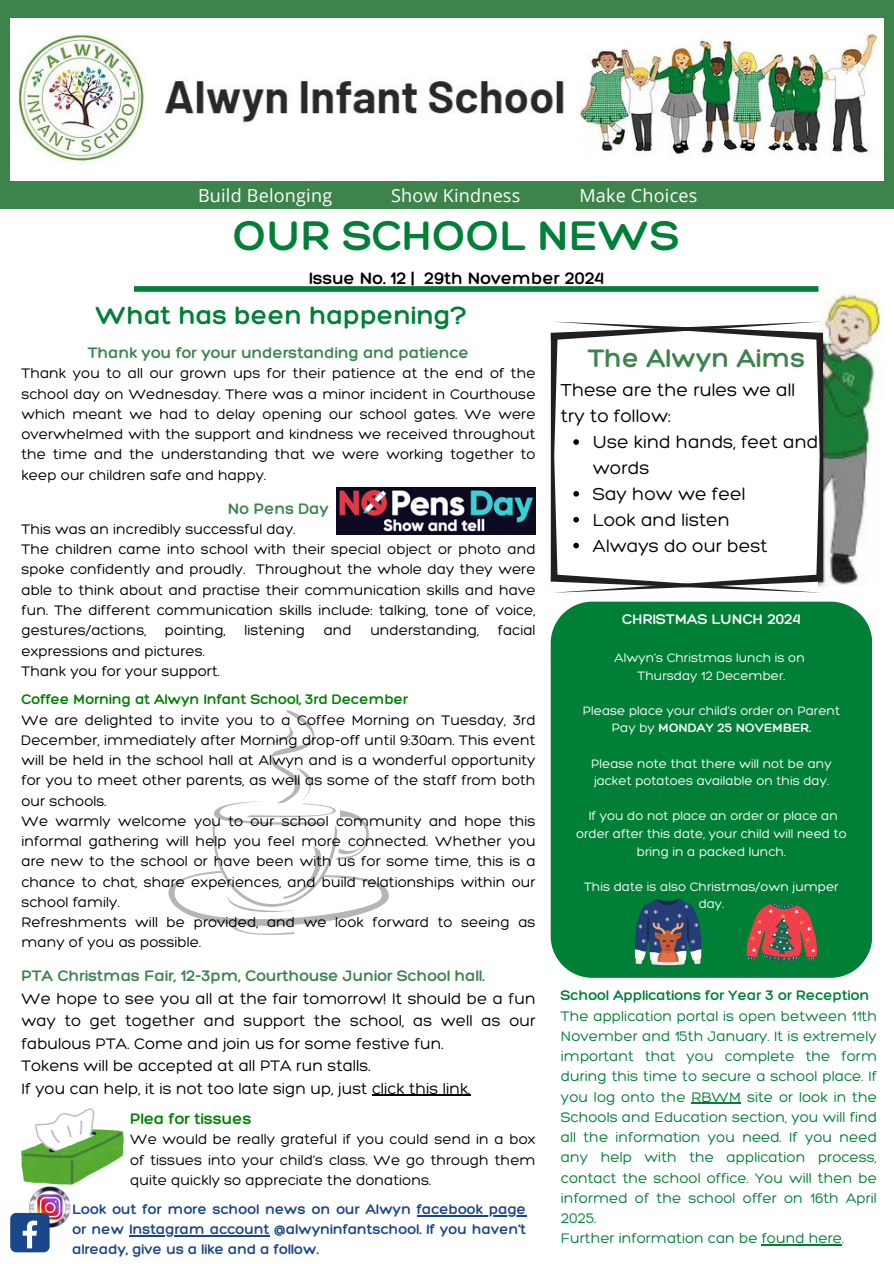
<style>
.page{position:relative;width:894px;height:1264px;background:#fff}
.page>*{position:absolute;margin:0;border:0;box-sizing:border-box;transform-origin:0 0}
.t1{font:300 45px "Hero";color:#008037}
.t2{font:300 27.45px "Hero";color:#3c844c}
.t3{font:300 27px "Hero";color:#008037}
.t4{font:300 18.75px/25.8px "Hero";color:#000}
.t5{font:18px "Open Sans";letter-spacing:.015em;color:#fff}
.t6{font:300 18px "Hero";color:#000}
.t7{font:300 16.5px/22.5px "Hero";color:#000}
.t8{font:300 16.5px "Hero";color:#3c844c}
.t9{font:300 16.5px "Hero";color:#008000}
.t10{font:300 15.15px "Hero";color:#fff}
.t11{font:300 15px/20.2px "Hero";color:#000}
.t12{font:300 15px/20.2px "Hero";color:#008037}
.t13{font:300 15px "Hero";color:#1a4789}
.t14{font:300 13.2px/17.5px "Hero";color:#fff;text-align:center}
.s1{color:#008000}
.s2{color:#3c844c}
.s3{font-style:inherit}
</style>
<div class="page">
<div style="left:0;top:0;width:893px;height:208px;background:#3c844c"></div>
<img style="left:818px;top:289px;width:65px;height:297px">
<img style="left:10px;top:19px;width:873px;height:162px">
<div style="left:134px;top:286px;width:684px;height:6px;background:#008037"></div>
<div style="left:550px;top:601px;width:322px;height:376px;background:#008037"></div>
<img style="left:29px;top:1184px;width:43px;height:44px">
<div style="left:10px;top:1212px;width:40px;height:40px;background:#1a4789;border-radius:6px"></div>
<svg style="left:23px;top:1220px;width:14px;height:28px"></svg>
<img style="left:21px;top:1108px;width:103px;height:76px">
<svg style="left:634px;top:898px;width:67px;height:67px;background:#4f6670"></svg>
<svg style="left:745px;top:902px;width:73px;height:59px;background:#8f5b4a"></svg>
<svg style="left:168px;top:710px;width:221px;height:224px"></svg>
<img style="left:336px;top:487px;width:199px;height:47px">
<svg style="left:550px;top:321px;width:272px;height:272px"></svg>
<hr style="left:417px;top:1214px;width:109px;height:1px;background:#1a4789">
<hr style="left:129px;top:1235px;width:140px;height:1px;background:#1a4789">
<hr style="left:691px;top:1102px;width:50px;height:1px;background:#008037">
<hr style="left:761px;top:1244px;width:80px;height:1px;background:#008037">
<hr style="left:372px;top:1094px;width:98px;height:1px;background:#000">
<h3 class="t5" style="left:198px;top:182px;width:136px">Build Belonging</h3>
<h3 class="t5" style="left:391px;top:182px;width:131px">Show Kindness</h3>
<h3 class="t5" style="left:579px;top:182px;width:119px">Make Choices</h3>
<p class="t1" style="left:233px;top:207px;width:448px">OUR SCHOOL NEWS</p>
<p class="t6" style="left:309px;top:267px;width:296px">Issue No. 12 | 29th November 2024</p>
<p class="t3" style="left:95px;top:298px;width:373px">What has been happening?</p>
<p class="t8" style="left:88px;top:342px;width:382px">Thank you for your understanding and patience</p>
<p class="t11" style="left:21px;top:363px;width:515px;text-align:justify">Thank you to all our grown ups for their patience at the end of the school day on Wednesday. There was a minor incident in Courthouse which meant we had to delay opening our school gates. We were overwhelmed with the support and kindness we received throughout the time and the understanding that we were working together to keep our children safe and happy.</p>
<p class="t8" style="left:228px;top:498px;width:102px">No Pens Day</p>
<p class="t11" style="left:21px;top:518px;width:515px">This was an incredibly successful day.<br>The children came into school with their special object or photo and spoke confidently and proudly. Throughout the whole day they were able to think about and practise their communication skills and have fun. The different communication skills include: talking, tone of voice, gestures/actions, pointing, listening and understanding, facial expressions and pictures.<br>Thank you for your support.</p>
<p class="t11" style="left:21px;top:689px;width:515px"><span class="s1">Coffee Morning at Alwyn Infant School, 3rd December<br></span>We are delighted to invite you to a Coffee Morning on Tuesday, 3rd December, immediately after Morning drop-off until 9:30am. This event will be held in the school hall at Alwyn and is a wonderful opportunity for you to meet other parents, as well as some of the staff from both our schools.<br>We warmly welcome you to our school community and hope this informal gathering will help you feel more connected. Whether you are new to the school or have been with us for some time, this is a chance to chat, share experiences, and build relationships within our school family.<br>Refreshments will be provided, and we look forward to seeing as many of you as possible.</p>
<p class="t7" style="left:21px;top:964px;width:515px"><span class="s2">PTA Christmas Fair, 12-3pm, Courthouse Junior School hall.<br></span>We hope to see you all at the fair tomorrow! It should be a fun way to get together and support the school, as well as our fabulous PTA. Come and join us for some festive fun.<br>Tokens will be accepted at all PTA run stalls.<br>If you can help, it is not too late sign up, just click this link.</p>
<p class="t9" style="left:130px;top:1108px;width:123px">Plea for tissues</p>
<p class="t11" style="left:130px;top:1129px;width:407px;text-align:justify">We would be really grateful if you could send in a box of tissues into your child’s class. We go through them quite quickly so appreciate the donations.</p>
<h2 class="t13" style="left:73px;top:1199px;width:455px">Look out for more school news on our Alwyn facebook page</h2>
<p class="t13" style="left:73px;top:1219px;width:455px">or new Instagram account @alwyninfantschool. If you haven’t</p>
<h5 class="t13" style="left:73px;top:1239px;width:247px">already, give us a like and a follow.</h5>
<p class="t2" style="left:588px;top:341px;width:218px">The Alwyn Aims</p>
<p class="t4" style="left:560px;top:377px;width:236px">These are the rules we all try to follow:</p>
<p class="t4" style="left:592px;top:429px;width:227px">Use kind hands, feet and words</p>
<h3 class="t4" style="left:592px;top:480px;width:154px">Say how we feel</h3>
<h1 class="t4" style="left:592px;top:506px;width:139px">Look and listen</h1>
<h3 class="t4" style="left:592px;top:532px;width:176px">Always do our best</h3>
<p class="t10" style="left:622px;top:609px;width:180px">CHRISTMAS LUNCH 2024</p>
<p class="t14" style="left:614px;top:648px;width:192px">Alwyn’s Christmas lunch is on</p>
<p class="t14" style="left:637px;top:666px;width:149px">Thursday 12 December.</p>
<p class="t14" style="left:582px;top:701px;width:259px">Please place your child’s order on Parent<br>Pay by <span class="s3">MONDAY 25 NOVEMBER.</span></p>
<h5 class="t14" style="left:591px;top:754px;width:242px;text-align:left">Please note that there will not be any jacket potatoes available on this day.</h5>
<h4 class="t14" style="left:576px;top:807px;width:272px">If you do not place an order or place an order after this date, your child will need to bring in a packed lunch.</h4>
<p class="t14" style="left:584px;top:877px;width:256px">This date is also Christmas/own jumper day.</p>
<p class="t12" style="left:560px;top:984px;width:317px"><span class="s3">School Applications for Year 3 or Reception </span>The application portal is open between 11th November and 15th January. It is extremely important that you complete the form during this time to secure a school place. If you log onto the RBWM site or look in the Schools and Education section, you will find all the information you need. If you need any help with the application process, contact the school office. You will then be informed of the school offer on 16th April 2025.<br>Further information can be found here.</p>
</div>
